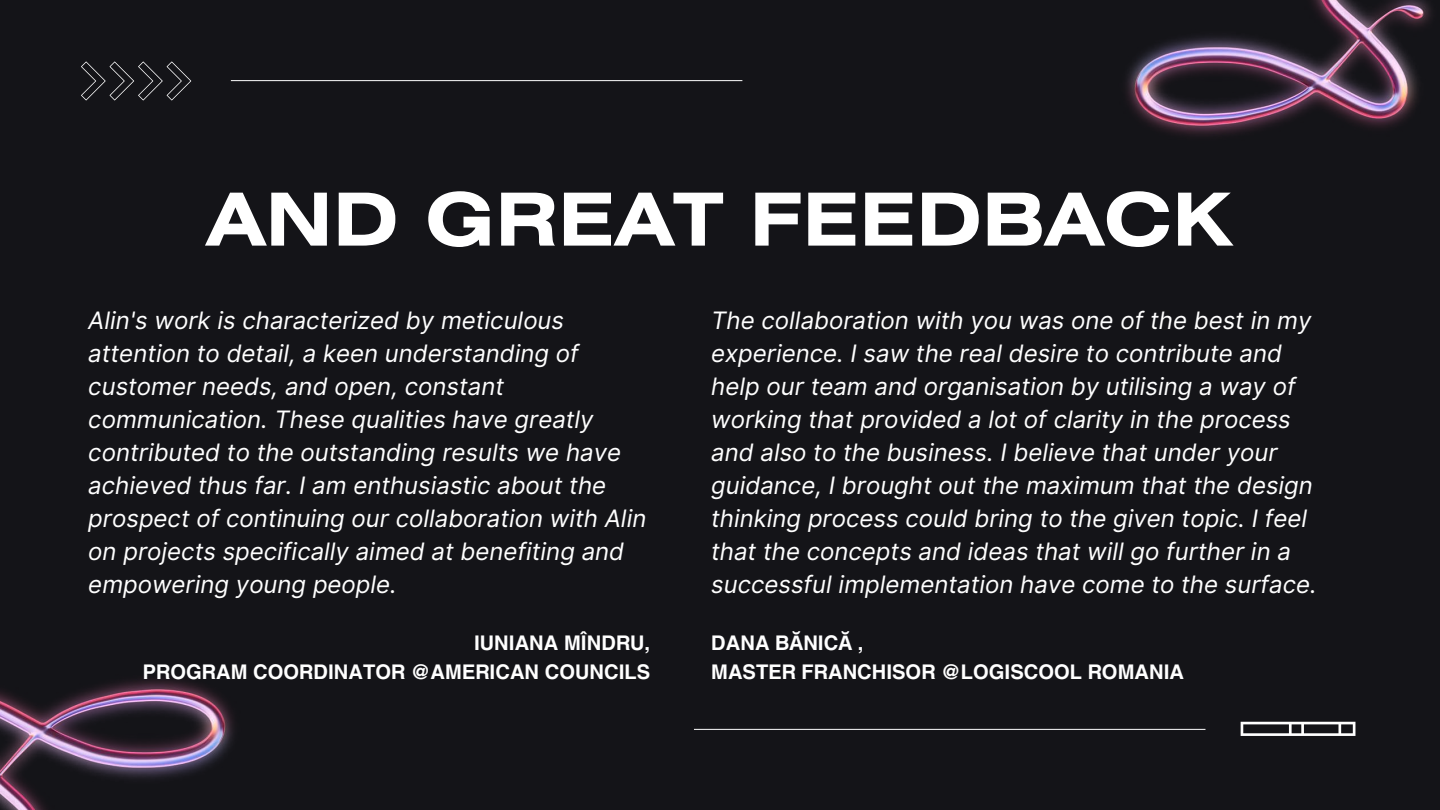
<style>
.page{position:relative;width:1440px;height:810px;background:#141418}
.page>*{position:absolute;margin:0;border:0;box-sizing:border-box;transform-origin:0 0}
.t1{font:700 72.9px "Helios Ext";color:#fff}
.t2{font:italic 24px/33px "Inter";color:#fff}
.t3{font:700 20px/28.5px "Helios";color:#fff;text-align:right}
.s1{font-family:"Noto Sans"}
</style>
<div class="page">
<svg style="left:1240px;top:721px;width:116px;height:15px"></svg>
<hr style="left:694px;top:729px;width:511px;height:1px;background:#fff">
<hr style="left:231px;top:80px;width:511px;height:1px;background:#fff">
<svg style="left:81px;top:62px;width:110px;height:38px"></svg>
<img style="left:1126px;top:0;width:305px;height:136px">
<img style="left:0;top:679px;width:234px;height:131px">
<h1 class="t1" style="left:206px;top:193px;width:1029px">AND GREAT FEEDBACK</h1>
<p class="t2" style="left:88px;top:303px;width:560px">Alin's work is characterized by meticulous attention to detail, a keen understanding of customer needs, and open, constant communication. These qualities have greatly contributed to the outstanding results we have achieved thus far. I am enthusiastic about the prospect of continuing our collaboration with Alin on projects specifically aimed at benefiting and empowering young people.</p>
<p class="t3" style="left:143px;top:629px;width:509px">IUNIANA MÎNDRU,<br>PROGRAM COORDINATOR @AMERICAN COUNCILS</p>
<p class="t2" style="left:711px;top:303px;width:607px">The collaboration with you was one of the best in my experience. I saw the real desire to contribute and help our team and organisation by utilising a way of working that provided a lot of clarity in the process and also to the business. I believe that under your guidance, I brought out the maximum that the design thinking process could bring to the given topic. I feel that the concepts and ideas that will go further in a successful implementation have come to the surface.</p>
<p class="t3" style="left:711px;top:629px;width:474px;text-align:left">DANA B<span class="s1">Ă</span>NIC<span class="s1">Ă</span> ,<br>MASTER FRANCHISOR @LOGISCOOL ROMANIA</p>
</div>
